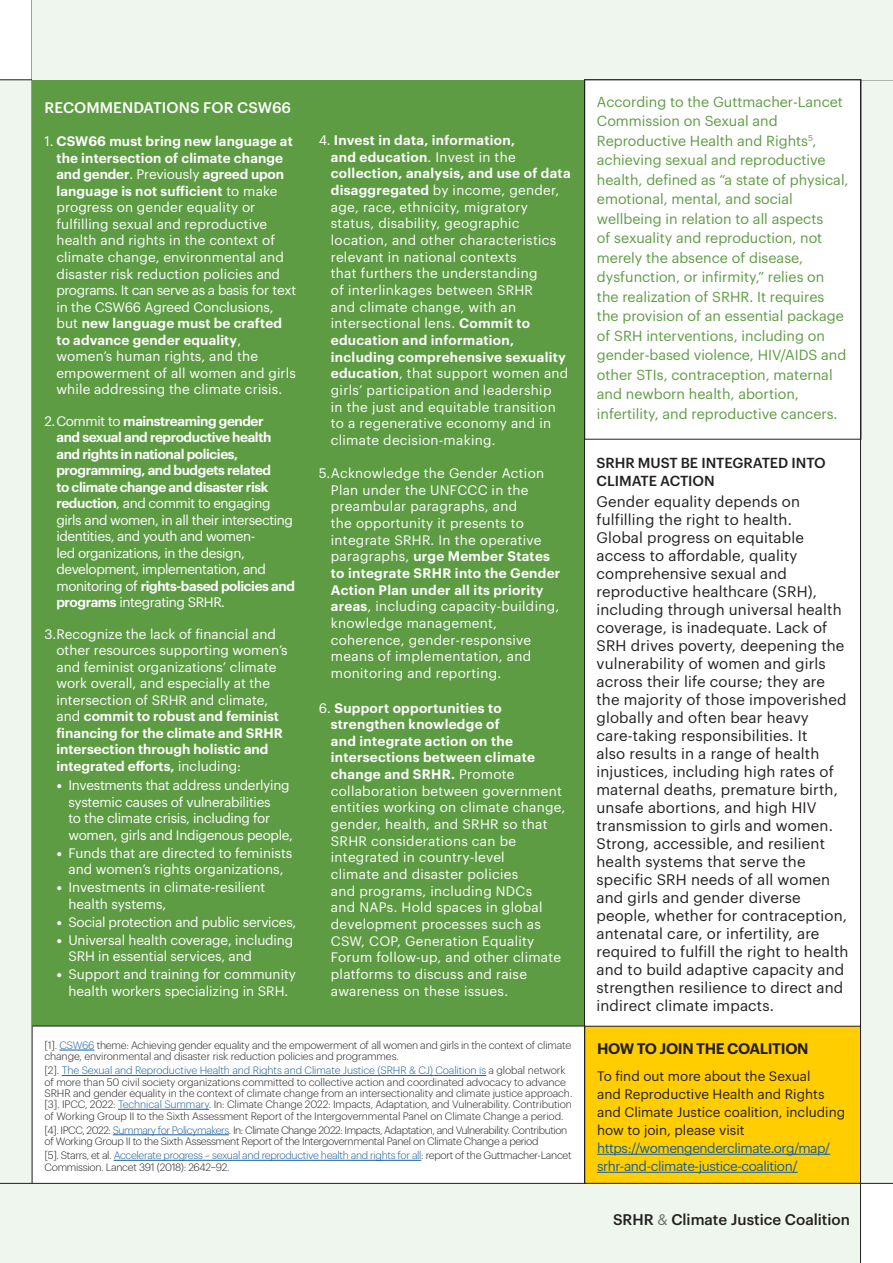
<style>
.page{position:relative;width:893px;height:1263px;background:#fff}
.page>*{position:absolute;margin:0;border:0;box-sizing:border-box;transform-origin:0 0}
.Headline2{font:500 15.15px "Graphik";color:#231f20}
.t1{font:15px/18px "Graphik";letter-spacing:.01em;color:#231f20}
.Paragraph_Style_3{font:500 15px "Graphik";letter-spacing:.005em;color:#fff}
.Paragraph_Style_3-2{font:600 15px "Graphik";letter-spacing:-.025em;color:#231f20}
.t2{font:14.25px/19.5px "Graphik";color:#5e9c44}
.Paragraph_Style_3-3{font:500 14.25px/18px "Graphik";letter-spacing:-.005em;color:#231f20}
.t3{font:13.5px/16.6px "Graphik";letter-spacing:.01em;color:#fff}
.t4{font:13.5px/16.5px "Graphik";letter-spacing:-.03em;color:#fff}
.t5{font:13.5px/18px "Graphik";color:#231f20}
.t6{font:13.5px/16.5px "Graphik";letter-spacing:-.02em;color:#fff}
.t7{font:13.5px/16.5px "Graphik";letter-spacing:-.01em;color:#fff}
.Footnote{font:300 10.5px/11.2px "Graphik";letter-spacing:-.015em;color:#231f20}
.Footnote-2{font:300 10.5px/11.2px "Graphik";letter-spacing:-.04em;color:#231f20}
.s1{font-weight:600}
.s2{color:#175d9e}
.s3{font-weight:400;color:#6b6d6d}
</style>
<div class="page">
<div style="left:0;top:1183px;width:860px;height:80px;background:#eff6ee"></div>
<div style="left:0;top:79px;width:32px;height:1150px;background:#eff6ee"></div>
<div style="left:860px;top:79px;width:33px;height:1104px;background:#eff6ee"></div>
<hr style="left:32px;top:0;width:1px;height:1183px;background:#231f20">
<hr style="left:860px;top:79px;width:1px;height:1184px;background:#231f20">
<hr style="left:0;top:79px;width:893px;height:1px;background:#231f20">
<hr style="left:0;top:1183px;width:893px;height:1px;background:#231f20">
<div style="left:32px;top:0;width:861px;height:79px;background:#eff6ee"></div>
<div style="left:32px;top:80px;width:552px;height:946px;background:#5e9c44"></div>
<div style="left:585px;top:1026px;width:275px;height:157px;background:#ffcd00"></div>
<hr style="left:597px;top:1154px;width:233px;height:1px;background:#175d9e">
<hr style="left:597px;top:1172px;width:201px;height:1px;background:#175d9e">
<div style="left:584px;top:1026px;width:277px;height:158px;border:1px solid #231f20"></div>
<hr style="left:59px;top:1050px;width:35px;height:1px;background:#175d9e">
<hr style="left:62px;top:1075px;width:424px;height:1px;background:#175d9e">
<hr style="left:118px;top:1109px;width:91px;height:1px;background:#175d9e">
<hr style="left:113px;top:1134px;width:116px;height:1px;background:#175d9e">
<hr style="left:114px;top:1160px;width:307px;height:1px;background:#175d9e">
<div style="left:584px;top:79px;width:277px;height:360px;border:1px solid #231f20"></div>
<hr style="left:584px;top:79px;width:1px;height:1104px;background:#231f20">
<hr style="left:32px;top:1026px;width:552px;height:1px;background:#231f20">
<p class="Paragraph_Style_3" style="left:44px;top:97px;width:248px">RECOMMENDATIONS FOR CSW66</p>
<p class="t3" style="left:56px;top:132px;width:241px;text-indent:-12px">1. <span class="s1">CSW66 must bring new language at the intersection of climate change and gender</span>. Previously <span class="s1">agreed upon language is not sufficient</span> to make progress on gender equality or fulfilling sexual and reproductive health and rights in the context of climate change, environmental and disaster risk reduction policies and programs. It can serve as a basis for text in the CSW66 Agreed Conclusions, but <span class="s1">new language must be crafted to advance gender equality</span>, women’s human rights, and the empowerment of all women and girls while addressing the climate crisis.</p>
<p class="t4" style="left:56px;top:411px;width:240px;text-indent:-12px">2.Commit to <span class="s1">mainstreaming gender<br>and sexual and reproductive health and rights in national policies, programming, and budgets related<br>to climate change and disaster risk reduction</span>, and commit to engaging girls and women, in all their intersecting identities, and youth and women-<br>led organizations, in the design, development, implementation, and monitoring of <span class="s1">rights-based policies and programs</span> integrating SRHR.</p>
<p class="t3" style="left:56px;top:624px;width:233px;text-indent:-12px">3.Recognize the lack of financial and other resources supporting women’s and feminist organizations’ climate work overall, and especially at the intersection of SRHR and climate, and <span class="s1">commit to robust and feminist financing for the climate and SRHR intersection through holistic and integrated efforts,</span> including:</p>
<p class="t6" style="left:68px;top:776px;width:226px">Investments that address underlying systemic causes of vulnerabilities<br>to the climate crisis, including for women, girls and Indigenous people,</p>
<p class="t3" style="left:68px;top:843px;width:225px">Funds that are directed to feminists and women’s rights organizations,</p>
<p class="t3" style="left:68px;top:878px;width:198px">Investments in climate-resilient health systems,</p>
<p class="t6" style="left:68px;top:912px;width:229px">Social protection and public services,</p>
<p class="t7" style="left:68px;top:930px;width:226px">Universal health coverage, including<br>SRH in essential services, and</p>
<p class="t3" style="left:68px;top:965px;width:229px">Support and training for community health workers specializing in SRH.</p>
<p class="t3" style="left:331px;top:131px;width:241px;text-indent:-12px">4. <span class="s1">Invest in data, information,<br>and education</span>. Invest in the <span class="s1">collection, analysis, and use of data disaggregated</span> by income, gender, age, race, ethnicity, migratory status, disability, geographic location, and other characteristics relevant in national contexts<br>that furthers the understanding<br>of interlinkages between SRHR<br>and climate change, with an intersectional lens. <span class="s1">Commit to education and information, including comprehensive sexuality education</span>, that support women and girls’ participation and leadership<br>in the just and equitable transition to a regenerative economy and in climate decision-making.</p>
<p class="t3" style="left:331px;top:464px;width:231px;text-indent:-12px">5.Acknowledge the Gender Action<br>Plan under the UNFCCC in the preambular paragraphs, and<br>the opportunity it presents to integrate SRHR. In the operative paragraphs, <span class="s1">urge Member States to integrate SRHR into the Gender<br>Action Plan under all its priority areas</span>, including capacity‑building, knowledge management, coherence, gender‑responsive means of implementation, and monitoring and reporting.</p>
<p class="t3" style="left:331px;top:698px;width:236px;text-indent:-12px">6. <span class="s1">Support opportunities to strengthen knowledge of<br>and integrate action on the intersections between climate change and SRHR.</span> Promote collaboration between government entities working on climate change, gender, health, and SRHR so that<br>SRHR considerations can be integrated in country‑level<br>climate and disaster policies<br>and programs, including NDCs<br>and NAPs. Hold spaces in global development processes such as<br>CSW, COP, Generation Equality<br>Forum follow‑up, and other climate platforms to discuss and raise awareness on these issues.</p>
<p class="Footnote" style="left:44px;top:1039px;width:528px">[1]. <span class="s2">CSW66</span> theme: Achieving gender equality and the empowerment of all women and girls in the context of climate change, environmental and disaster risk reduction policies and programmes.</p>
<p class="Footnote" style="left:44px;top:1064px;width:529px">[2]. <span class="s2">The Sexual and Reproductive Health and Rights and Climate Justice (SRHR &amp; CJ) Coalition is</span> a global network of more than 50 civil society organizations committed to collective action and coordinated advocacy to advance SRHR and gender equality in the context of climate change from an intersectionality and climate justice approach. [3]. IPCC, 2022: <span class="s2">Technical Summary</span>. In: Climate Change 2022: Impacts, Adaptation, and Vulnerability. Contribution of Working Group II to the Sixth Assessment Report of the Intergovernmental Panel on Climate Change a period.</p>
<p class="Footnote-2" style="left:44px;top:1123px;width:524px">[4]. IPCC, 2022: <span class="s2">Summary for Policymakers</span>. In: Climate Change 2022: Impacts, Adaptation, and Vulnerability. Contribution of Working Group II to the Sixth Assessment Report of the Intergovernmental Panel on Climate Change a period</p>
<p class="Footnote" style="left:44px;top:1149px;width:529px">[5]. Starrs, et al. <span class="s2">Accelerate progress – sexual and reproductive health and rights for all</span>: report of the Guttmacher-Lancet<br>Commission. Lancet 391 (2018): 2642–92.</p>
<p class="t2" style="left:597px;top:90px;width:253px">According to the Guttmacher‑Lancet Commission on Sexual and Reproductive Health and Rights<sup>5</sup>, achieving sexual and reproductive health, defined as “a state of physical, emotional, mental, and social wellbeing in relation to all aspects<br>of sexuality and reproduction, not merely the absence of disease, dysfunction, or infirmity,” relies on the realization of SRHR. It requires the provision of an essential package of SRH interventions, including on gender-based violence, HIV/AIDS and other STIs, contraception, maternal and newborn health, abortion, infertility, and reproductive cancers.</p>
<p class="Paragraph_Style_3-3" style="left:596px;top:452px;width:231px">SRHR MUST BE INTEGRATED INTO<br>CLIMATE ACTION</p>
<p class="t1" style="left:596px;top:491px;width:253px">Gender equality depends on fulfilling the right to health.<br>Global progress on equitable access to affordable, quality comprehensive sexual and reproductive healthcare (SRH), including through universal health coverage, is inadequate. Lack of<br>SRH drives poverty, deepening the vulnerability of women and girls across their life course; they are the majority of those impoverished globally and often bear heavy care‑taking responsibilities. It<br>also results in a range of health injustices, including high rates of maternal deaths, premature birth, unsafe abortions, and high HIV transmission to girls and women.<br>Strong, accessible, and resilient health systems that serve the specific SRH needs of all women and girls and gender diverse people, whether for contraception, antenatal care, or infertility, are required to fulfill the right to health and to build adaptive capacity and strengthen resilience to direct and indirect climate impacts.</p>
<p class="Paragraph_Style_3-2" style="left:597px;top:1037px;width:213px">HOW TO JOIN THE COALITION</p>
<p class="t5" style="left:597px;top:1066px;width:250px">To find out more about the Sexual<br>and Reproductive Health and Rights and Climate Justice coalition, including how to join, please visit <span class="s2">https://womengenderclimate.org/map/ srhr-and-climate-justice-coalition/</span></p>
<p class="Headline2" style="left:613px;top:1208px;width:238px">SRHR <span class="s3">&amp;</span> Climate Justice Coalition</p>
</div>
